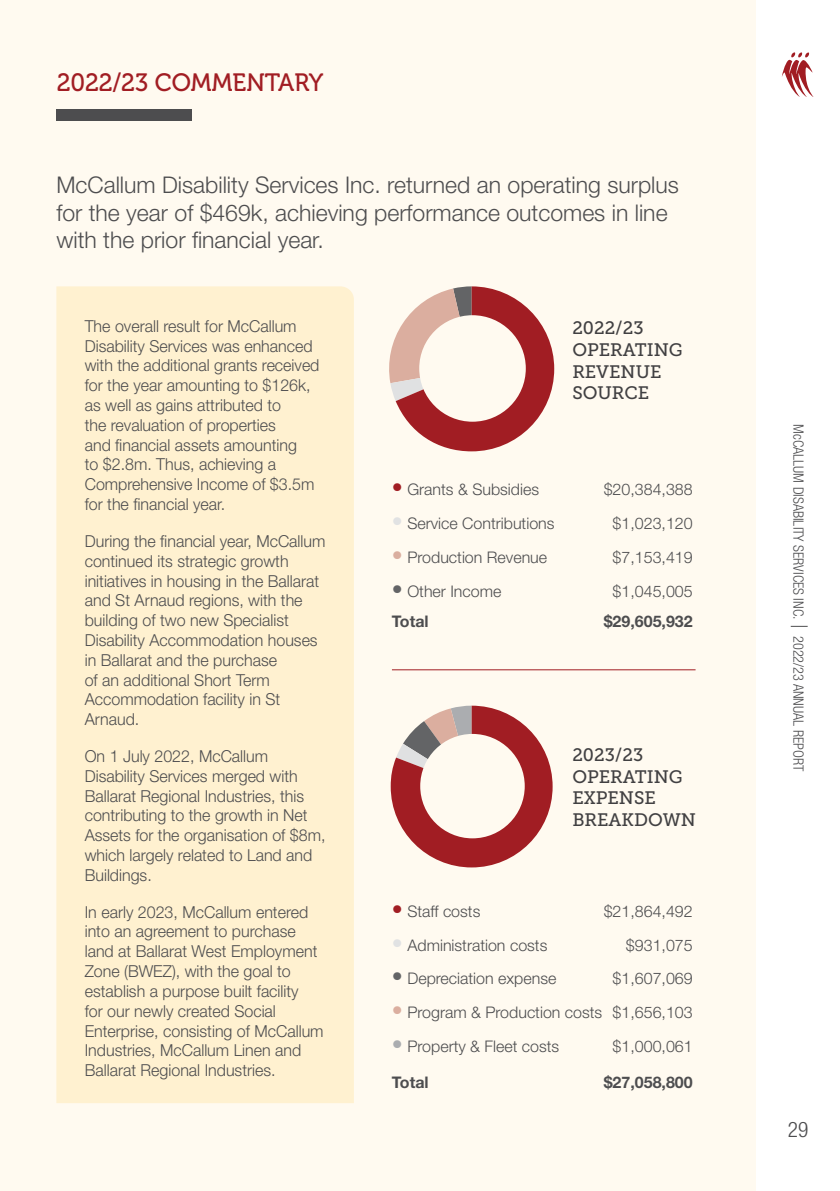
<style>
.page{position:relative;width:840px;height:1191px;background:#fff}
.page>*{position:absolute;margin:0;border:0;box-sizing:border-box;transform-origin:0 0}
.t1{font:25px "Museo 500";color:#a11d23}
.t2{font:300 23px/27.6px "Helvetica Neue LT Std";color:#4d4d4f}
.t3{font:300 condensed 21.2px "Helvetica Neue LT Std";color:#4d4d4f}
.t4{font:18px/21.6px "Museo Slab 500";color:#414042}
.t5{font:300 16.4px/19.8px "Helvetica Neue LT Std";color:#4d4d4f}
.t6{font:300 16px "Helvetica Neue LT Std";color:#4d4d4f}
.t7{font:700 16px "Helvetica Neue LT Std";color:#4d4d4f}
.t8{font:300 condensed 14.2px "Helvetica Neue LT Std";color:#4d4d4f}
.s1{font-size:22px;color:#a11d23}
.s2{font-size:22px;color:#e1e2e3}
.s3{font-size:22px;color:#daae9f}
.s4{font-size:22px;color:#636466}
.s5{font-size:22px;color:#dbae9f}
.s6{font-size:22px;color:#abadb0}
</style>
<div class="page">
<div style="left:0;top:0;width:755px;height:1191px;background:#fffaf0"></div>
<svg style="left:790px;top:626px;width:17px;height:1px"></svg>
<svg style="left:781px;top:52px;width:32px;height:45px"></svg>
<div style="left:57px;top:109px;width:135px;height:12px;background:#4d4d4f"></div>
<div style="left:56px;top:286px;width:297px;height:817px;background:#fff1d0"></div>
<hr style="left:392px;top:669px;width:303px;height:1px;background:#a11d23">
<svg style="left:389px;top:286px;width:165px;height:165px"></svg>
<div style="left:419px;top:315px;width:106px;height:107px;background:#fffaf0;border-radius:50%"></div>
<svg style="left:390px;top:705px;width:162px;height:162px"></svg>
<div style="left:420px;top:734px;width:104px;height:104px;background:#fffaf0;border-radius:50%"></div>
<h1 class="t1" style="left:57px;top:69px;width:268px">2022/23 COMMENTARY</h1>
<h2 class="t2" style="left:56px;top:171px;width:623px">McCallum Disability Services Inc. returned an operating surplus for the year of $469k, achieving performance outcomes in line with the prior financial year.</h2>
<p class="t5" style="left:85px;top:316px;width:236px">The overall result for McCallum<br>Disability Services was enhanced with the additional grants received for the year amounting to $126k, as well as gains attributed to<br>the revaluation of properties<br>and financial assets amounting<br>to $2.8m. Thus, achieving a<br>Comprehensive Income of $3.5m for the financial year.</p>
<p class="t5" style="left:85px;top:531px;width:242px">During the financial year, McCallum continued its strategic growth initiatives in housing in the Ballarat and St Arnaud regions, with the building of two new Specialist<br>Disability Accommodation houses in Ballarat and the purchase<br>of an additional Short Term<br>Accommodation facility in St<br>Arnaud.</p>
<p class="t5" style="left:85px;top:746px;width:242px">On 1 July 2022, McCallum<br>Disability Services merged with<br>Ballarat Regional Industries, this contributing to the growth in Net<br>Assets for the organisation of $8m, which largely related to Land and<br>Buildings.</p>
<p class="t5" style="left:85px;top:901px;width:240px">In early 2023, McCallum entered into an agreement to purchase land at Ballarat West Employment<br>Zone (BWEZ), with the goal to establish a purpose built facility<br>for our newly created Social<br>Enterprise, consisting of McCallum<br>Industries, McCallum Linen and<br>Ballarat Regional Industries.</p>
<p class="t4" style="left:572px;top:317px;width:112px">2022/23<br>OPERATING<br>REVENUE<br>SOURCE</p>
<p class="t6" style="left:392px;top:480px;width:148px"><span class="s1">•</span> Grants &amp; Subsidies</p>
<p class="t6" style="left:603px;top:480px;width:90px">$20,384,388</p>
<p class="t6" style="left:392px;top:514px;width:164px"><span class="s2">•</span> Service Contributions</p>
<p class="t6" style="left:612px;top:514px;width:82px">$1,023,120</p>
<p class="t6" style="left:392px;top:547px;width:157px"><span class="s3">•</span> Production Revenue</p>
<p class="t6" style="left:612px;top:547px;width:82px">$7,153,419</p>
<p class="t6" style="left:392px;top:581px;width:111px"><span class="s4">•</span> Other Income</p>
<p class="t6" style="left:612px;top:581px;width:82px">$1,045,005</p>
<p class="t7" style="left:392px;top:611px;width:38px">Total</p>
<p class="t7" style="left:603px;top:611px;width:90px">$29,605,932</p>
<p class="t4" style="left:572px;top:744px;width:125px">2023/23<br>OPERATING<br>EXPENSE<br>BREAKDOWN</p>
<p class="t6" style="left:392px;top:901px;width:90px"><span class="s1">•</span> Staff costs</p>
<p class="t6" style="left:603px;top:901px;width:90px">$21,864,492</p>
<p class="t6" style="left:392px;top:935px;width:157px"><span class="s2">•</span> Administration costs</p>
<p class="t6" style="left:625px;top:935px;width:68px">$931,075</p>
<p class="t6" style="left:392px;top:969px;width:166px"><span class="s4">•</span> Depreciation expense</p>
<p class="t6" style="left:612px;top:969px;width:82px">$1,607,069</p>
<p class="t6" style="left:392px;top:1002px;width:302px"><span class="s5">•</span> Program &amp; Production costs $1,656,103</p>
<p class="t6" style="left:392px;top:1036px;width:169px"><span class="s6">•</span> Property &amp; Fleet costs</p>
<p class="t6" style="left:612px;top:1036px;width:82px">$1,000,061</p>
<p class="t7" style="left:391px;top:1072px;width:38px">Total</p>
<p class="t7" style="left:603px;top:1072px;width:90px">$27,058,800</p>
<p class="t8" style="left:806px;top:424px;width:348px;rotate:90deg">McCALLUM DISABILITY SERVICES INC. 2022/23 ANNUAL REPORT</p>
<p class="t3" style="left:787px;top:1117px;width:22px">29</p>
</div>
